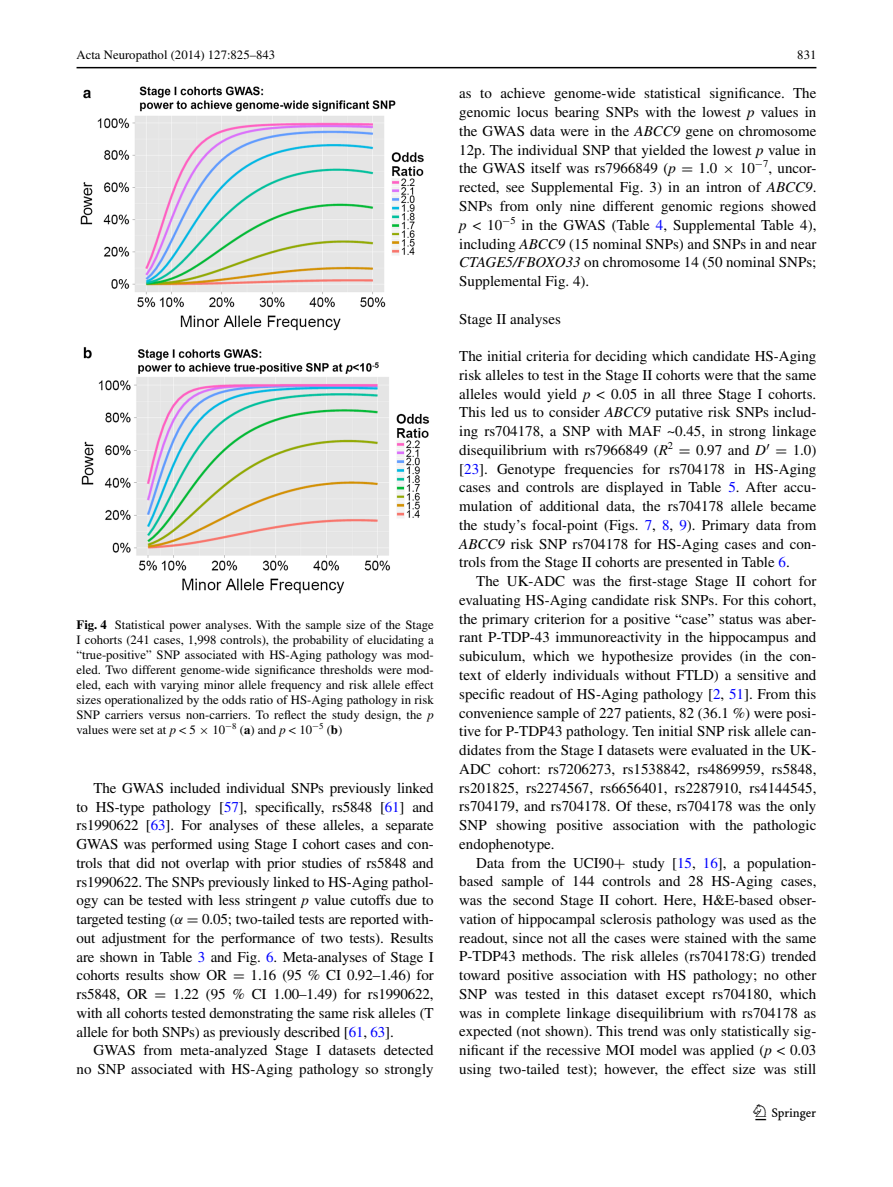
<style>
.page{position:relative;width:893px;height:1187px;background:#fff}
.page>*{position:absolute;margin:0;border:0;box-sizing:border-box;transform-origin:0 0}
.t1{font:22.5px "Springnew";color:#000}
.t2{font:15px/18.8px "Times";color:#000;text-align:justify}
.t3{font:12.75px/15px "Times";color:#000;text-align:justify}
.s1{font-weight:700}
.s2{font-style:italic}
.s3{font-family:"MTSY"}
.s4{color:#00f}
.s5{font-family:"MTMI"}
</style>
<div class="page">
<hr style="left:77px;top:67px;width:739px;height:1px;background:#000">
<img style="left:81px;top:87px;width:348px;height:506px">
<p class="t3" style="left:77px;top:48px;width:200px">Acta Neuropathol (2014) 127:825–843</p>
<p class="t3" style="left:797px;top:48px;width:21px">831</p>
<p class="t3" style="left:77px;top:617px;width:359px"><span class="s1">Fig. 4</span> Statistical power analyses. With the sample size of the Stage I cohorts (241 cases, 1,998 controls), the probability of elucidating a “true-positive” SNP associated with HS-Aging pathology was mod&shy;eled. Two different genome-wide significance thresholds were mod&shy;eled, each with varying minor allele frequency and risk allele effect sizes operationalized by the odds ratio of HS-Aging pathology in risk SNP carriers versus non-carriers. To reflect the study design, the <span class="s2">p </span>values were set at <span class="s2">p</span> &lt; 5 <span class="s3">×</span> 10<sup>−</sup><sup>8</sup> (<span class="s1">a</span>) and <span class="s2">p</span> &lt; 10<sup>−</sup><sup>5</sup> (<span class="s1">b</span>)</p>
<p class="t2" style="left:77px;top:778px;width:359px;text-indent:17px">The GWAS included individual SNPs previously linked to HS-type pathology [<span class="s4">57</span>], specifically, rs5848 [<span class="s4">61</span>] and rs1990622 [<span class="s4">63</span>]. For analyses of these alleles, a separate GWAS was performed using Stage I cohort cases and con&shy;trols that did not overlap with prior studies of rs5848 and rs1990622. The SNPs previously linked to HS-Aging pathol&shy;ogy can be tested with less stringent <span class="s2">p</span> value cutoffs due to targeted testing (<span class="s5">α</span> <span class="s3">=</span> 0.05; two-tailed tests are reported with&shy;out adjustment for the performance of two tests). Results are shown in Table <span class="s4">3</span> and Fig. <span class="s4">6</span>. Meta-analyses of Stage I cohorts results show OR <span class="s3">=</span> 1.16 (95 % CI 0.92–1.46) for rs5848, OR <span class="s3">=</span> 1.22 (95 % CI 1.00–1.49) for rs1990622, with all cohorts tested demonstrating the same risk alleles (T allele for both SNPs) as previously described [<span class="s4">61</span>, <span class="s4">63</span>].</p>
<p class="t2" style="left:77px;top:1040px;width:359px;text-align:right">GWAS from meta-analyzed Stage I datasets detected no SNP associated with HS-Aging pathology so strongly</p>
<p class="t2" style="left:459px;top:84px;width:359px">as to achieve genome-wide statistical significance. The genomic locus bearing SNPs with the lowest <span class="s2">p</span> values in the GWAS data were in the <span class="s2">ABCC9</span> gene on chromosome 12p. The individual SNP that yielded the lowest <span class="s2">p</span> value in the GWAS itself was rs7966849 (<span class="s2">p</span> <span class="s3">=</span> 1.0 <span class="s3">×</span> 10<sup>−</sup><sup>7</sup>, uncor&shy;rected, see Supplemental Fig. 3) in an intron of <span class="s2">ABCC9</span>.<br>SNPs from only nine different genomic regions showed <span class="s2">p</span> &lt; 10<sup>−</sup><sup>5</sup> in the GWAS (Table <span class="s4">4</span>, Supplemental Table 4), including <span class="s2">ABCC9</span> (15 nominal SNPs) and SNPs in and near <span class="s2">CTAGE5/FBOXO33</span> on chromosome 14 (50 nominal SNPs; Supplemental Fig. 4).</p>
<p class="t2" style="left:459px;top:309px;width:103px">Stage II analyses</p>
<p class="t2" style="left:459px;top:346px;width:359px">The initial criteria for deciding which candidate HS-Aging risk alleles to test in the Stage II cohorts were that the same alleles would yield <span class="s2">p</span> &lt; 0.05 in all three Stage I cohorts.<br>This led us to consider <span class="s2">ABCC9</span> putative risk SNPs includ&shy;ing rs704178, a SNP with MAF ~0.45, in strong linkage disequilibrium with rs7966849 (<span class="s2">R</span><sup>2</sup> <span class="s3">=</span> 0.97 and <span class="s2">D</span> <span class="s3">=</span> 1.0) [<span class="s4">23</span>]. Genotype frequencies for rs704178 in HS-Aging cases and controls are displayed in Table <span class="s4">5</span>. After accu&shy;mulation of additional data, the rs704178 allele became the study’s focal-point (Figs. <span class="s4">7</span>, <span class="s4">8</span>, <span class="s4">9</span>). Primary data from <span class="s2">ABCC9</span> risk SNP rs704178 for HS-Aging cases and con&shy;trols from the Stage II cohorts are presented in Table <span class="s4">6</span>.</p>
<p class="t2" style="left:459px;top:571px;width:359px;text-indent:17px">The UK-ADC was the first-stage Stage II cohort for evaluating HS-Aging candidate risk SNPs. For this cohort, the primary criterion for a positive “case” status was aber&shy;rant P-TDP-43 immunoreactivity in the hippocampus and subiculum, which we hypothesize provides (in the con&shy;text of elderly individuals without FTLD) a sensitive and specific readout of HS-Aging pathology [<span class="s4">2</span>, <span class="s4">51</span>]. From this convenience sample of 227 patients, 82 (36.1 %) were posi&shy;tive for P-TDP43 pathology. Ten initial SNP risk allele can&shy;didates from the Stage I datasets were evaluated in the UK-ADC cohort: rs7206273, rs1538842, rs4869959, rs5848, rs201825, rs2274567, rs6656401, rs2287910, rs4144545, rs704179, and rs704178. Of these, rs704178 was the only SNP showing positive association with the pathologic endophenotype.</p>
<p class="t2" style="left:459px;top:853px;width:359px;text-indent:17px">Data from the UCI90<span class="s3">+</span> study [<span class="s4">15</span>, <span class="s4">16</span>], a population&shy;based sample of 144 controls and 28 HS-Aging cases, was the second Stage II cohort. Here, H&amp;E-based obser&shy;vation of hippocampal sclerosis pathology was used as the readout, since not all the cases were stained with the same P-TDP43 methods. The risk alleles (rs704178:G) trended toward positive association with HS pathology; no other SNP was tested in this dataset except rs704180, which was in complete linkage disequilibrium with rs704178 as expected (not shown). This trend was only statistically sig&shy;nificant if the recessive MOI model was applied (<span class="s2">p</span> &lt; 0.03 using two-tailed test); however, the effect size was still</p>
<h1 class="t1" style="left:755px;top:1104px;width:62px">1 3</h1>
</div>
